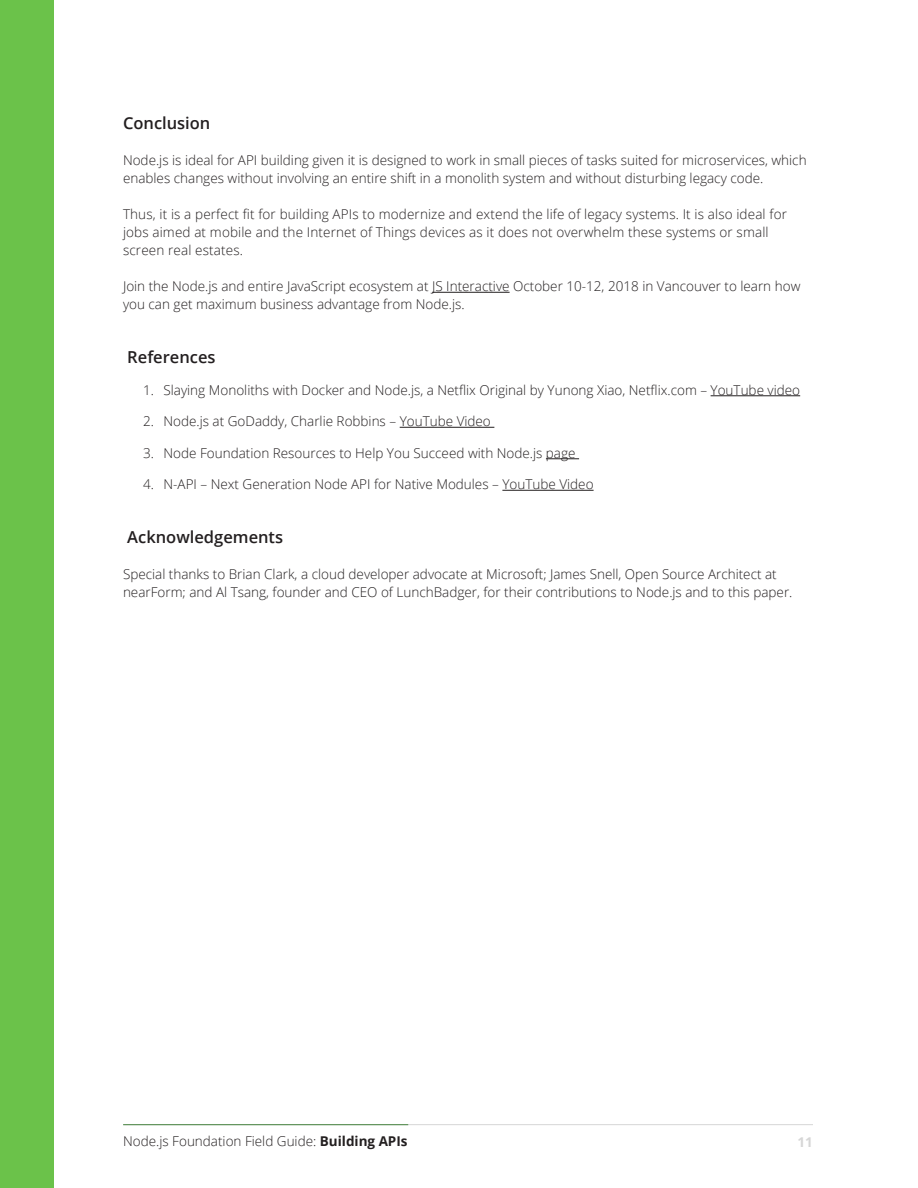
<style>
.page{position:relative;width:918px;height:1188px;background:#fff}
.page>*{position:absolute;margin:0;border:0;box-sizing:border-box;transform-origin:0 0}
.t1{font:600 16.5px "Open Sans";color:#231f20}
.t2{font:300 13.5px/18px "Open Sans";color:#231f20}
.t3{font:700 13.5px "Open Sans";color:#d6d6d6}
.s1{font-weight:700}
</style>
<div class="page">
<div style="left:0;top:0;width:54px;height:1188px;background:#6bc24a"></div>
<hr style="left:123px;top:1124px;width:690px;height:1px;background:#d6d6d6">
<hr style="left:123px;top:1124px;width:285px;height:1px;background:#488641">
<hr style="left:432px;top:292px;width:78px;height:1px;background:#231f20">
<hr style="left:711px;top:395px;width:89px;height:1px;background:#231f20">
<hr style="left:400px;top:427px;width:94px;height:1px;background:#231f20">
<hr style="left:546px;top:458px;width:33px;height:1px;background:#231f20">
<hr style="left:502px;top:490px;width:92px;height:1px;background:#231f20">
<p class="t1" style="left:123px;top:112px;width:89px">Conclusion</p>
<p class="t2" style="left:123px;top:151px;width:685px">Node.js is ideal for API building given it is designed to work in small pieces of tasks suited for microservices, which enables changes without involving an entire shift in a monolith system and without disturbing legacy code.</p>
<p class="t2" style="left:123px;top:205px;width:665px">Thus, it is a perfect fit for building APIs to modernize and extend the life of legacy systems. It is also ideal for jobs aimed at mobile and the Internet of Things devices as it does not overwhelm these systems or small screen real estates.</p>
<p class="t2" style="left:123px;top:277px;width:679px">Join the Node.js and entire JavaScript ecosystem at JS Interactive October 10-12, 2018 in Vancouver to learn how you can get maximum business advantage from Node.js.</p>
<p class="t1" style="left:127px;top:346px;width:90px">References</p>
<p class="t2" style="left:143px;top:381px;width:658px">1. Slaying Monoliths with Docker and Node.js, a Netflix Original by Yunong Xiao, Netflix.com – YouTube video</p>
<p class="t2" style="left:143px;top:412px;width:349px">2. Node.js at GoDaddy, Charlie Robbins – YouTube Video</p>
<p class="t2" style="left:143px;top:444px;width:434px">3. Node Foundation Resources to Help You Succeed with Node.js page</p>
<p class="t2" style="left:143px;top:475px;width:452px">4. N-API – Next Generation Node API for Native Modules – YouTube Video</p>
<p class="t1" style="left:127px;top:526px;width:157px">Acknowledgements</p>
<p class="t2" style="left:123px;top:565px;width:671px">Special thanks to Brian Clark, a cloud developer advocate at Microsoft; James Snell, Open Source Architect at nearForm; and Al Tsang, founder and CEO of LunchBadger, for their contributions to Node.js and to this paper.</p>
<p class="t2" style="left:123px;top:1132px;width:286px">Node.js Foundation Field Guide: <span class="s1">Building APIs</span></p>
<p class="t3" style="left:798px;top:1133px;width:17px">11</p>
</div>
